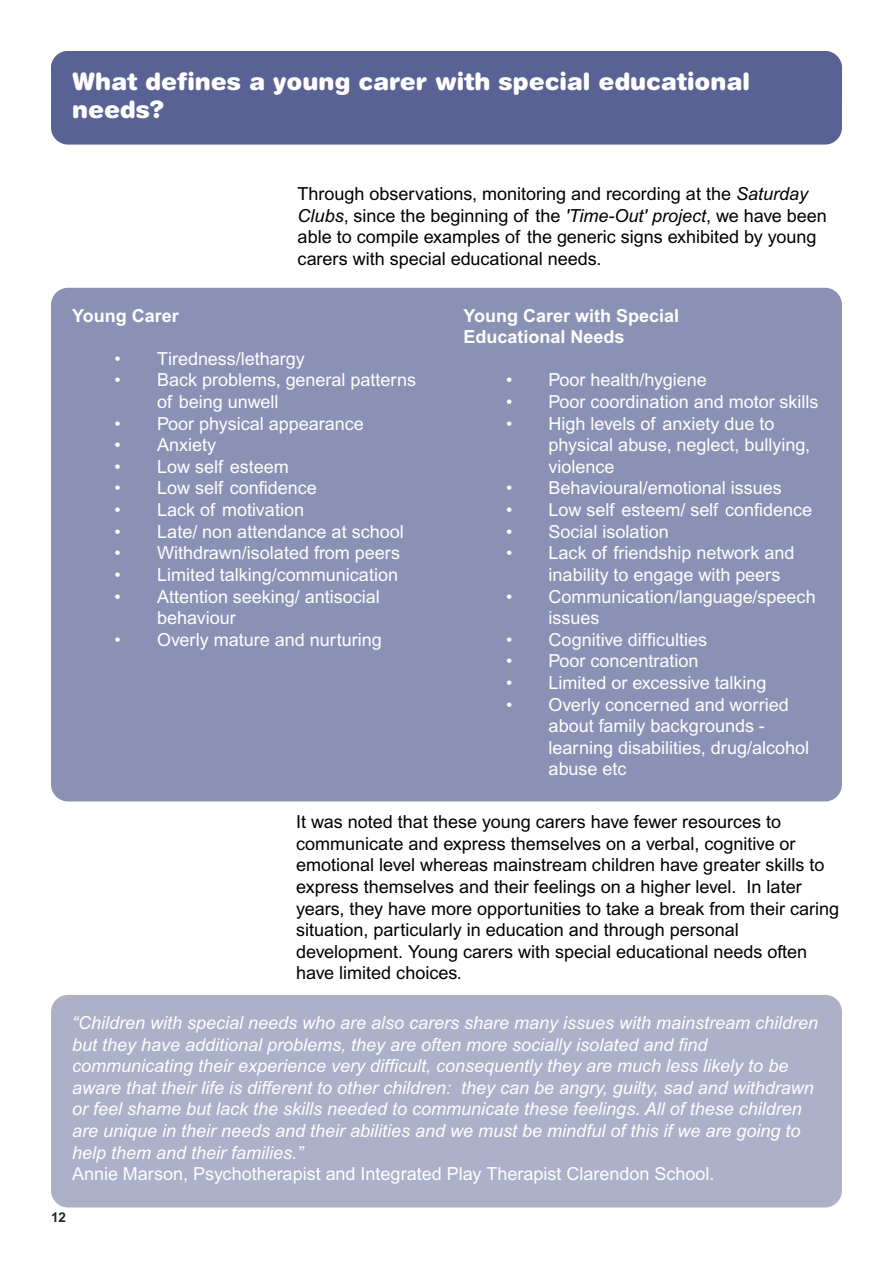
<style>
.page{position:relative;width:893px;height:1263px;background:#fff}
.page>*{position:absolute;margin:0;border:0;box-sizing:border-box;transform-origin:0 0}
.t1{font:900 24px/28.8px "Helvetica Rounded";color:#fff}
.t2{font:18px/21.6px "Arial";color:#fff}
.t3{font:18px/21.6px "Arial";color:#000}
.t4{font:italic 18px/21.6px "Arial";color:#fff}
.t5{font:700 18px/21.6px "Arial";color:#fff}
.t6{font:700 13.5px "Arial";color:#272627}
.s1{font-style:italic}
</style>
<div class="page">
<div style="left:51px;top:51px;width:791px;height:94px;background:#596294;border-radius:17px"></div>
<div style="left:51px;top:288px;width:791px;height:513px;background:#8b91b4;border-radius:17px"></div>
<div style="left:51px;top:995px;width:791px;height:212px;background:#acb0c9;border-radius:17px"></div>
<h1 class="t1" style="left:72px;top:69px;width:680px">What defines a young carer with special educational needs?</h1>
<p class="t3" style="left:298px;top:185px;width:531px">Through observations, monitoring and recording at the <span class="s1">Saturday Clubs</span>, since the beginning of the <span class="s1">'Time-Out' project</span>, we have been able to compile examples of the generic signs exhibited by young carers with special educational needs.</p>
<p class="t5" style="left:72px;top:305px;width:108px">Young Carer</p>
<p class="t2" style="left:115px;top:349px;width:192px">• Tiredness/lethargy</p>
<p class="t2" style="left:157px;top:371px;width:261px;text-indent:-43px">• Back problems, general patterns of being unwell</p>
<p class="t2" style="left:115px;top:414px;width:251px">• Poor physical appearance</p>
<p class="t2" style="left:115px;top:436px;width:103px">• Anxiety</p>
<p class="t2" style="left:115px;top:457px;width:176px">• Low self esteem</p>
<p class="t2" style="left:115px;top:479px;width:204px">• Low self confidence</p>
<p class="t2" style="left:115px;top:501px;width:191px">• Lack of motivation</p>
<p class="t2" style="left:115px;top:522px;width:291px">• Late/ non attendance at school</p>
<p class="t2" style="left:115px;top:544px;width:287px">• Withdrawn/isolated from peers</p>
<p class="t2" style="left:115px;top:565px;width:285px">• Limited talking/communication</p>
<p class="t2" style="left:157px;top:587px;width:224px;text-indent:-43px">• Attention seeking/ antisocial behaviour</p>
<p class="t2" style="left:115px;top:630px;width:269px">• Overly mature and nurturing</p>
<p class="t5" style="left:463px;top:305px;width:217px">Young Carer with Special<br>Educational Needs</p>
<p class="t2" style="left:506px;top:371px;width:202px">• Poor health/hygiene</p>
<p class="t2" style="left:506px;top:393px;width:314px">• Poor coordination and motor skills</p>
<p class="t2" style="left:549px;top:414px;width:263px;text-indent:-43px">• High levels of anxiety due to physical abuse, neglect, bullying, violence</p>
<p class="t2" style="left:506px;top:479px;width:277px">• Behavioural/emotional issues</p>
<p class="t2" style="left:506px;top:501px;width:308px">• Low self esteem/ self confidence</p>
<p class="t2" style="left:506px;top:522px;width:164px">• Social isolation</p>
<p class="t2" style="left:549px;top:544px;width:247px;text-indent:-43px">• Lack of friendship network and inability to engage with peers</p>
<p class="t2" style="left:549px;top:587px;width:269px;text-indent:-43px">• Communication/language/speech issues</p>
<p class="t2" style="left:506px;top:630px;width:203px">• Cognitive difficulties</p>
<p class="t2" style="left:506px;top:652px;width:194px">• Poor concentration</p>
<p class="t2" style="left:506px;top:673px;width:262px">• Limited or excessive talking</p>
<p class="t2" style="left:549px;top:695px;width:262px;text-indent:-43px">• Overly concerned and worried about family backgrounds - learning disabilities, drug/alcohol abuse etc</p>
<p class="t3" style="left:296px;top:813px;width:544px">It was noted that these young carers have fewer resources to communicate and express themselves on a verbal, cognitive or emotional level whereas mainstream children have greater skills to express themselves and their feelings on a higher level. In later years, they have more opportunities to take a break from their caring situation, particularly in education and through personal development. Young carers with special educational needs often have limited choices.</p>
<p class="t4" style="left:72px;top:1012px;width:748px">“Children with special needs who are also carers share many issues with mainstream children but they have additional problems, they are often more socially isolated and find communicating their experience very difficult, consequently they are much less likely to be aware that their life is different to other children: they can be angry, guilty, sad and withdrawn or feel shame but lack the skills needed to communicate these feelings. All of these children are unique in their needs and their abilities and we must be mindful of this if we are going to help them and their families.”</p>
<p class="t2" style="left:72px;top:1164px;width:644px">Annie Marson, Psychotherapist and Integrated Play Therapist Clarendon School.</p>
<p class="t6" style="left:51px;top:1209px;width:17px">12</p>
</div>
